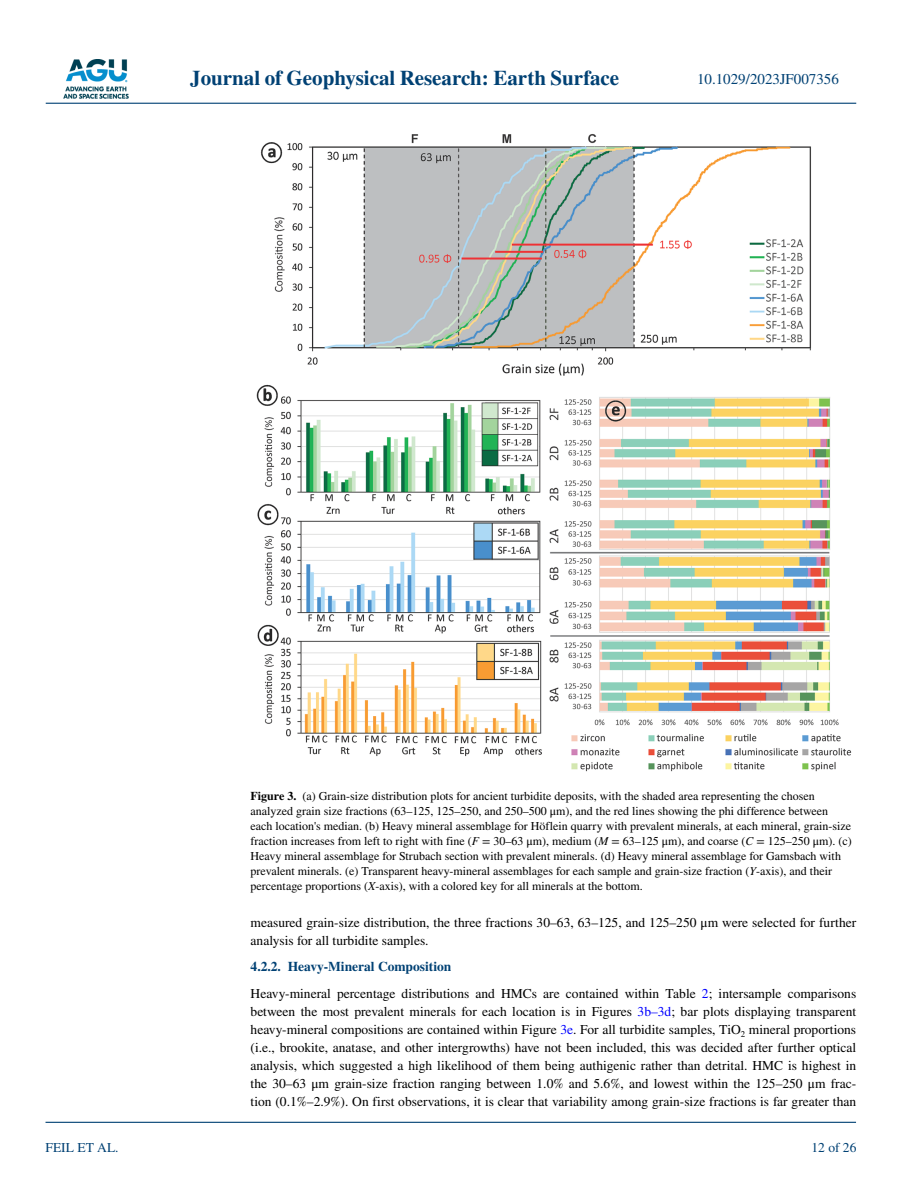
<style>
.page{position:relative;width:902px;height:1183px;background:#fff}
.page>*{position:absolute;margin:0;border:0;box-sizing:border-box;transform-origin:0 0}
.t1{font:700 21px "STIX";color:#004174}
.t2{font:15px "STIX";color:#004174}
.t3{font:13.5px/18px "STIX";color:#000}
.t4{font:13.5px "STIX";color:#004174}
.t5{font:12px/15px "STIX";color:#000}
.s1{font-weight:700}
.s2{font-style:italic}
.s3{font-weight:700;color:#004174}
.s4{color:#00f}
</style>
<div class="page">
<img style="left:63px;top:60px;width:65px;height:39px">
<hr style="left:46px;top:103px;width:810px;height:1px;background:#004174">
<hr style="left:45px;top:1121px;width:810px;height:1px;background:#004174">
<img style="left:256px;top:134px;width:595px;height:637px">
<h1 class="t1" style="left:190px;top:66px;width:430px">Journal of Geophysical Research: Earth Surface</h1>
<p class="t2" style="left:697px;top:69px;width:143px">10.1029/2023JF007356</p>
<p class="t4" style="left:45px;top:1138px;width:75px">FEIL ET AL.</p>
<p class="t5" style="left:250px;top:789px;width:602px"><span class="s1">Figure 3.</span> (a) Grain-size distribution plots for ancient turbidite deposits, with the shaded area representing the chosen analyzed grain size fractions (63–125, 125–250, and 250–500 μm), and the red lines showing the phi difference between each location's median. (b) Heavy mineral assemblage for Höflein quarry with prevalent minerals, at each mineral, grain-size fraction increases from left to right with fine (<span class="s2">F</span> = 30–63 μm), medium (<span class="s2">M</span> = 63–125 μm), and coarse (<span class="s2">C</span> = 125–250 μm). (c)<br>Heavy mineral assemblage for Strubach section with prevalent minerals. (d) Heavy mineral assemblage for Gamsbach with prevalent minerals. (e) Transparent heavy-mineral assemblages for each sample and grain-size fraction (<span class="s2">Y</span>-axis), and their percentage proportions (<span class="s2">X</span>-axis), with a colored key for all minerals at the bottom.</p>
<p class="t3" style="left:250px;top:914px;width:607px">measured grain-size distribution, the three fractions 30–63, 63–125, and 125–250 μm were selected for further analysis for all turbidite samples.</p>
<p class="t3" style="left:250px;top:953px;width:607px;line-height:27px"><span class="s3">4.2.2. Heavy-Mineral Composition<br></span>Heavy-mineral percentage distributions and HMCs are contained within Table <span class="s4">2</span>; intersample comparisons</p>
<p class="t3" style="left:250px;top:1002px;width:607px;text-align:justify">between the most prevalent minerals for each location is in Figures <span class="s4">3b–3d</span>; bar plots displaying transparent heavy-mineral compositions are contained within Figure <span class="s4">3e</span>. For all turbidite samples, TiO<sub>2</sub> mineral proportions (i.e., brookite, anatase, and other intergrowths) have not been included, this was decided after further optical analysis, which suggested a high likelihood of them being authigenic rather than detrital. HMC is highest in the 30–63 μm grain-size fraction ranging between 1.0% and 5.6%, and lowest within the 125–250 μm frac&shy;tion (0.1%–2.9%). On first observations, it is clear that variability among grain-size fractions is far greater than</p>
<p class="t4" style="left:811px;top:1138px;width:46px">12 of 26</p>
</div>
